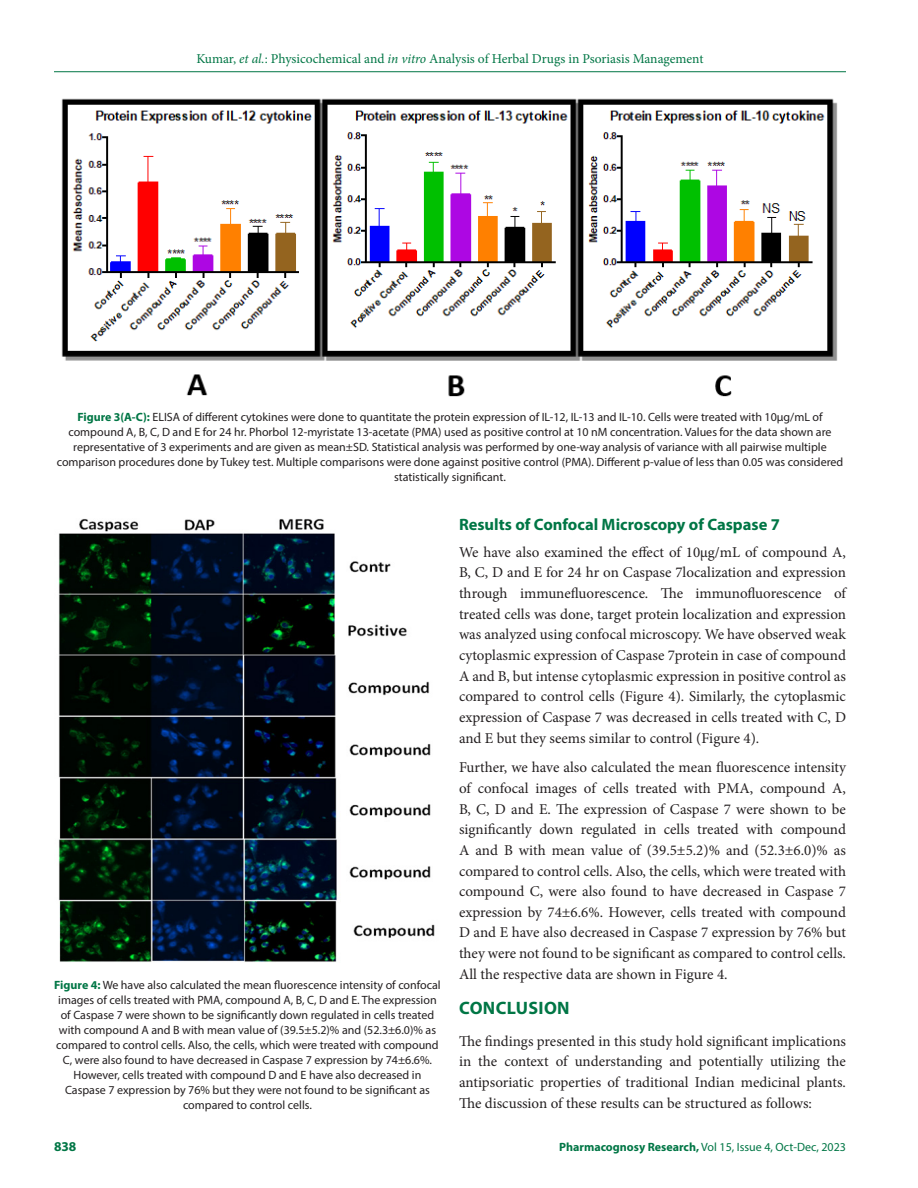
<style>
.page{position:relative;width:918px;height:1188px;background:#fff}
.page>*{position:absolute;margin:0;border:0;box-sizing:border-box;transform-origin:0 0}
.Heading_1{font:700 18px "Myriad Pro";letter-spacing:.02em;color:#007645}
.Heading_2{font:700 16.5px "Myriad Pro";color:#007645}
.Body_text__FO{font:15px/20.7px "Minion Pro";color:#231f20;text-align:justify}
.Body_text{font:15px/20.7px "Minion Pro";color:#231f20;text-align:justify}
.t1{font:13.5px "Minion Pro";color:#007645}
.t2{font:700 13.5px "Myriad Pro";color:#007645}
.FIG_Caption{font:12px/15px "Myriad Pro";color:#231f20;text-align:center}
.t3{font:12px "Myriad Pro";color:#007645}
.s1{font-style:italic}
.s2{font-weight:700;color:#007645}
.s3{font-weight:700}
</style>
<div class="page">
<hr style="left:54px;top:71px;width:792px;height:1px;background:#007645">
<img style="left:61px;top:98px;width:777px;height:299px">
<img style="left:58px;top:519px;width:377px;height:443px">
<p class="t1" style="left:197px;top:50px;width:508px">Kumar, <span class="s1">et al.</span>: Physicochemical and <span class="s1">in vitro</span> Analysis of Herbal Drugs in Psoriasis Management</p>
<p class="FIG_Caption" style="left:57px;top:409px;width:788px"><span class="s2">Figure 3(A-C):</span> ELISA of different cytokines were done to quantitate the protein expression of IL-12, IL-13 and IL-10. Cells were treated with 10μg/mL of compound A, B, C, D and E for 24 hr. Phorbol 12-myristate 13-acetate (PMA) used as positive control at 10 nM concentration. Values for the data shown are representative of 3 experiments and are given as mean±SD. Statistical analysis was performed by one-way analysis of variance with all pairwise multiple comparison procedures done by Tukey test. Multiple comparisons were done against positive control (PMA). Different p-value of less than 0.05 was considered statistically significant.</p>
<p class="FIG_Caption" style="left:54px;top:977px;width:388px"><span class="s2">Figure 4:</span> We have also calculated the mean fluorescence intensity of confocal images of cells treated with PMA, compound A, B, C, D and E. The expression of Caspase 7 were shown to be significantly down regulated in cells treated with compound A and B with mean value of (39.5±5.2)% and (52.3±6.0)% as compared to control cells. Also, the cells, which were treated with compound C, were also found to have decreased in Caspase 7 expression by 74±6.6%.<br>However, cells treated with compound D and E have also decreased in Caspase 7 expression by 76% but they were not found to be significant as compared to control cells.</p>
<p class="Heading_2" style="left:459px;top:514px;width:322px">Results of Confocal Microscopy of Caspase 7</p>
<p class="Body_text__FO" style="left:459px;top:542px;width:389px">We have also examined the effect of 10μg/mL of compound A, B, C, D and E for 24 hr on Caspase 7localization and expression through immunefluorescence. The immunofluorescence of treated cells was done, target protein localization and expression was analyzed using confocal microscopy. We have observed weak cytoplasmic expression of Caspase 7protein in case of compound A and B, but intense cytoplasmic expression in positive control as compared to control cells (Figure 4). Similarly, the cytoplasmic expression of Caspase 7 was decreased in cells treated with C, D and E but they seems similar to control (Figure 4).</p>
<p class="Body_text" style="left:459px;top:757px;width:389px">Further, we have also calculated the mean fluorescence intensity of confocal images of cells treated with PMA, compound A, B, C, D and E. The expression of Caspase 7 were shown to be significantly down regulated in cells treated with compound A and B with mean value of (39.5±5.2)% and (52.3±6.0)% as compared to control cells. Also, the cells, which were treated with compound C, were also found to have decreased in Caspase 7 expression by 74±6.6%. However, cells treated with compound D and E have also decreased in Caspase 7 expression by 76% but they were not found to be significant as compared to control cells.<br>All the respective data are shown in Figure 4.</p>
<p class="Heading_1" style="left:459px;top:997px;width:112px">CONCLUSION</p>
<p class="Body_text__FO" style="left:459px;top:1031px;width:389px">The findings presented in this study hold significant implications in the context of understanding and potentially utilizing the antipsoriatic properties of traditional Indian medicinal plants.<br>The discussion of these results can be structured as follows:</p>
<p class="t2" style="left:54px;top:1137px;width:24px">838</p>
<p class="t3" style="left:559px;top:1139px;width:288px"><span class="s3">Pharmacognosy Research,</span> Vol 15, Issue 4, Oct-Dec, 2023</p>
</div>
